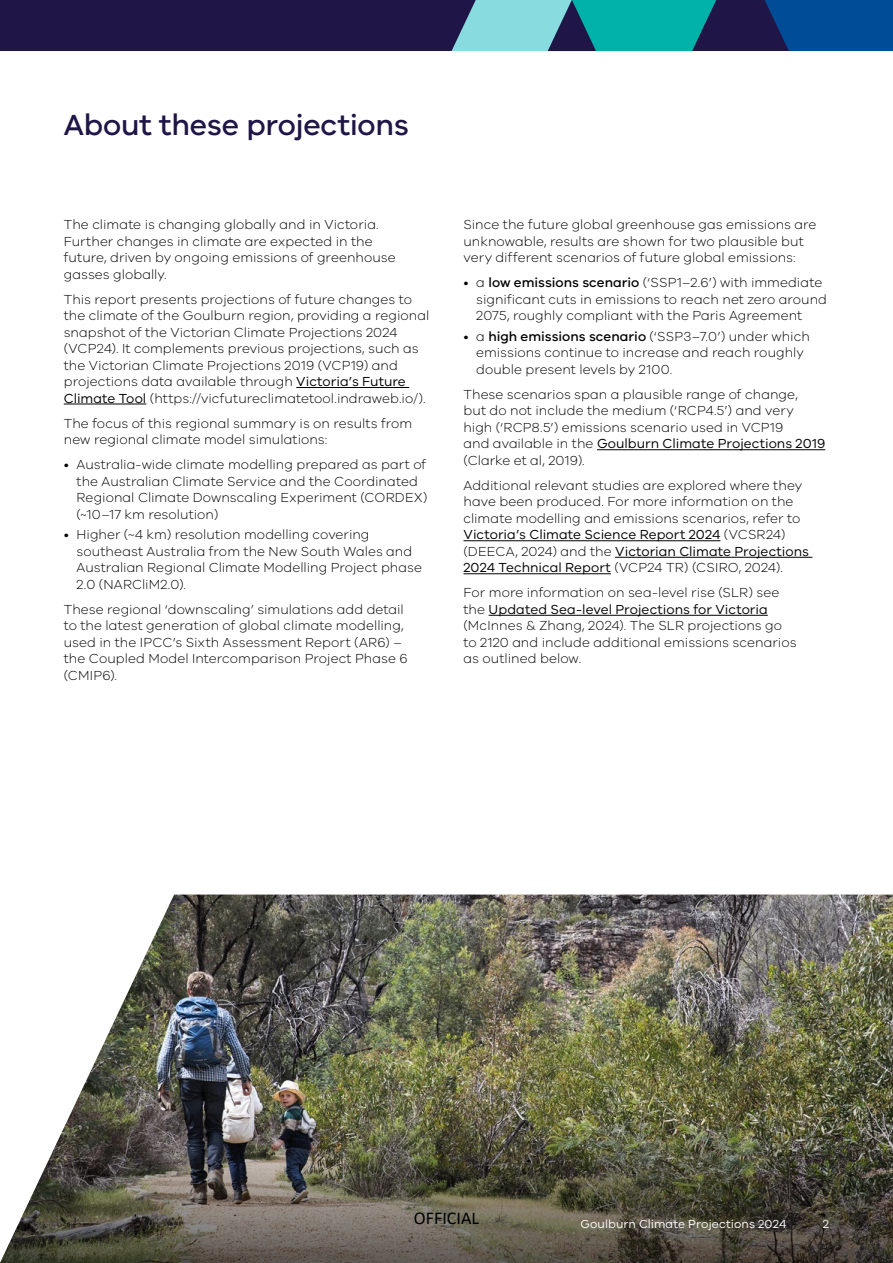
<style>
.page{position:relative;width:893px;height:1263px;background:#fff}
.page>*{position:absolute;margin:0;border:0;box-sizing:border-box;transform-origin:0 0}
.t1{font:500 30px "VIC";letter-spacing:-.01em;color:#201547}
.t2{font:18px "Calibri";color:#000}
.t3{font:300 13.5px/16.5px "VIC";letter-spacing:.005em;color:#000}
.t4{font:12px "VIC";letter-spacing:.005em;color:#fff}
.s1{font-weight:400}
.s2{font-weight:500}
</style>
<div class="page">
<img style="left:73px;top:894px;width:820px;height:214px">
<img style="left:0;top:1108px;width:893px;height:155px">
<hr style="left:296px;top:387px;width:113px;height:1px;background:#000">
<hr style="left:64px;top:404px;width:82px;height:1px;background:#000">
<hr style="left:597px;top:449px;width:228px;height:1px;background:#000">
<hr style="left:463px;top:540px;width:257px;height:1px;background:#000">
<hr style="left:615px;top:557px;width:197px;height:1px;background:#000">
<hr style="left:463px;top:573px;width:148px;height:1px;background:#000">
<hr style="left:489px;top:615px;width:279px;height:1px;background:#000">
<div style="left:0;top:0;width:893px;height:51px;background:#201547"></div>
<svg style="left:765px;top:0;width:128px;height:51px;background:#02468f"></svg>
<svg style="left:452px;top:0;width:264px;height:51px"></svg>
<h1 class="t1" style="left:64px;top:107px;width:347px">About these projections</h1>
<p class="t3" style="left:64px;top:216px;width:334px">The climate is changing globally and in Victoria.<br>Further changes in climate are expected in the future, driven by ongoing emissions of greenhouse gasses globally.</p>
<p class="t3" style="left:64px;top:290px;width:367px">This report presents projections of future changes to the climate of the Goulburn region, providing a regional snapshot of the Victorian Climate Projections 2024 (VCP24). It complements previous projections, such as the Victorian Climate Projections 2019 (VCP19) and projections data available through <span class="s1">Victoria’s Future Climate Tool</span> (https://vicfutureclimatetool.indraweb.io/).</p>
<p class="t3" style="left:64px;top:414px;width:350px">The focus of this regional summary is on results from new regional climate model simulations:</p>
<p class="t3" style="left:77px;top:456px;width:352px;text-indent:-13px">• Australia-wide climate modelling prepared as part of the Australian Climate Service and the Coordinated Regional Climate Downscaling Experiment (CORDEX) (~10–17 km resolution)</p>
<p class="t3" style="left:77px;top:526px;width:347px;text-indent:-13px">• Higher (~4 km) resolution modelling covering southeast Australia from the New South Wales and Australian Regional Climate Modelling Project phase 2.0 (NARCliM2.0).</p>
<p class="t3" style="left:64px;top:601px;width:345px">These regional ‘downscaling’ simulations add detail to the latest generation of global climate modelling, used in the IPCC’s Sixth Assessment Report (AR6) – the Coupled Model Intercomparison Project Phase 6 (CMIP6).</p>
<p class="t3" style="left:463px;top:216px;width:354px">Since the future global greenhouse gas emissions are unknowable, results are shown for two plausible but very different scenarios of future global emissions:</p>
<p class="t3" style="left:476px;top:274px;width:352px;text-indent:-13px">• a <span class="s2">low emissions scenario</span> (‘SSP1–2.6’) with immediate significant cuts in emissions to reach net zero around<br>2075, roughly compliant with the Paris Agreement</p>
<p class="t3" style="left:476px;top:328px;width:335px;text-indent:-13px">• a <span class="s2">high emissions scenario</span> (‘SSP3–7.0’) under which emissions continue to increase and reach roughly double present levels by 2100.</p>
<p class="t3" style="left:463px;top:386px;width:363px">These scenarios span a plausible range of change,<br>but do not include the medium (‘RCP4.5’) and very high (‘RCP8.5’) emissions scenario used in VCP19<br>and available in the <span class="s1">Goulburn Climate Projections 2019 </span>(Clarke et al, 2019).</p>
<p class="t3" style="left:463px;top:477px;width:347px">Additional relevant studies are explored where they have been produced. For more information on the climate modelling and emissions scenarios, refer to <span class="s1">Victoria’s Climate Science Report 2024</span> (VCSR24) (DEECA, 2024) and the <span class="s1">Victorian Climate Projections 2024 Technical Report</span> (VCP24 TR) (CSIRO, 2024).</p>
<p class="t3" style="left:463px;top:584px;width:334px">For more information on sea-level rise (SLR) see the <span class="s1">Updated Sea-level Projections for Victoria </span>(McInnes &amp; Zhang, 2024). The SLR projections go to 2120 and include additional emissions scenarios as outlined below.</p>
<h2 class="t2" style="left:414px;top:1206px;width:67px">OFFICIAL</h2>
<p class="t4" style="left:580px;top:1217px;width:208px">Goulburn Climate Projections 2024</p>
<p class="t4" style="left:823px;top:1217px;width:8px">2</p>
</div>
